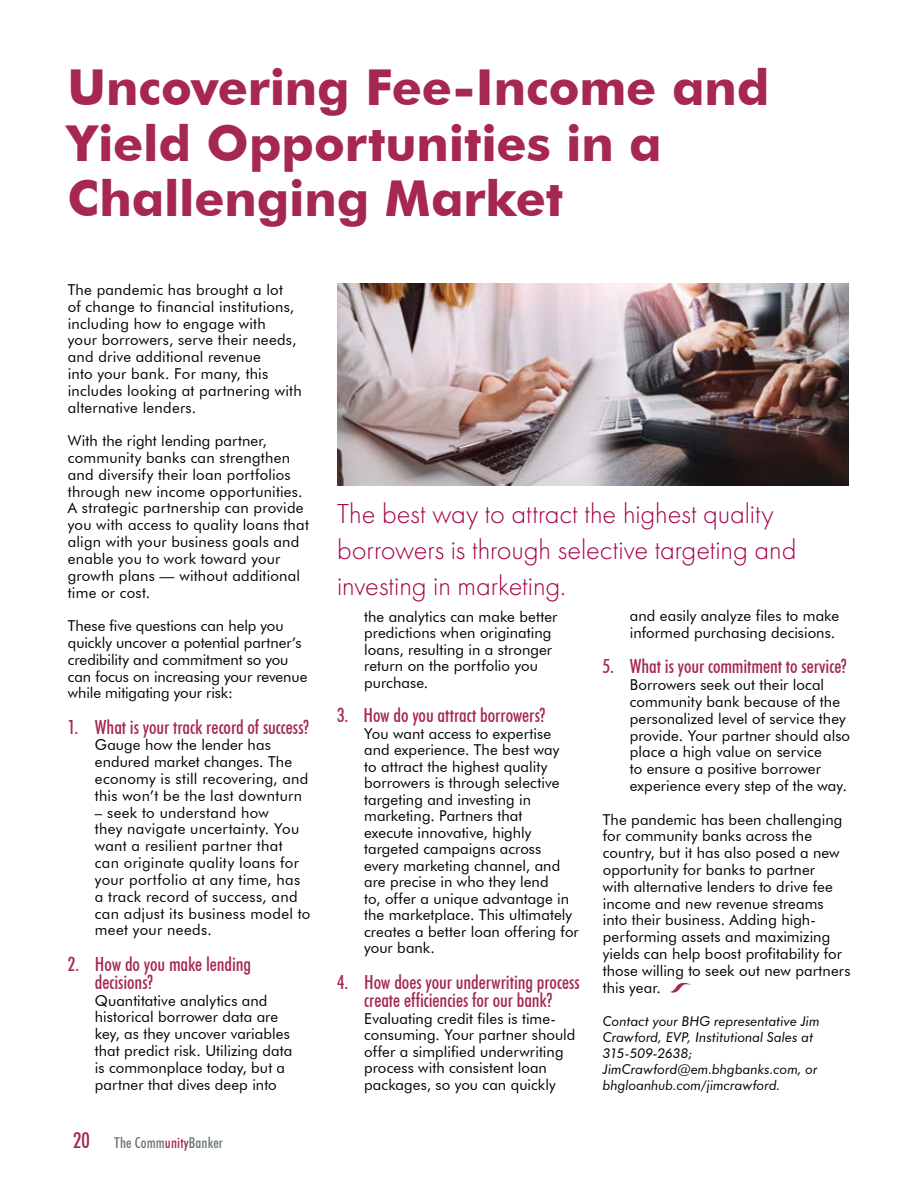
<style>
.page{position:relative;width:918px;height:1188px;background:#fff}
.page>*{position:absolute;margin:0;border:0;box-sizing:border-box;transform-origin:0 0}
.t1{font:700 49.5px/55.5px "Futura BT";letter-spacing:-.005em;color:#a52752}
.t2{font:300 28.5px/36px "Futura PT";letter-spacing:-.005em;color:#a30046}
.t3{font:500 condensed 19.5px/18.3px "Futura BT";letter-spacing:-.005em;color:#a52752}
.t4{font:15px/16.8px "Futura BT";letter-spacing:.005em;color:#000}
.t5{font:500 condensed 15px "Futura BT";letter-spacing:.01em;color:#677279}
.t6{font:italic 13.5px/16px "Futura BT";letter-spacing:.005em;color:#000}
.s1{font-size:21.6px;color:#a52752}
.s2{color:#a52752}
</style>
<div class="page">
<img style="left:337px;top:284px;width:512px;height:202px">
<svg style="left:670px;top:983px;width:21px;height:10px"></svg>
<h1 class="t1" style="left:68px;top:59px;width:703px">Uncovering Fee-Income and<br>Yield Opportunities in a<br>Challenging Market</h1>
<p class="t4" style="left:68px;top:281px;width:235px">The pandemic has brought a lot<br>of change to financial institutions, including how to engage with<br>your borrowers, serve their needs, and drive additional revenue<br>into your bank. For many, this includes looking at partnering with alternative lenders.</p>
<p class="t4" style="left:68px;top:432px;width:243px">With the right lending partner, community banks can strengthen and diversify their loan portfolios through new income opportunities.<br>A strategic partnership can provide you with access to quality loans that align with your business goals and enable you to work toward your growth plans — without additional time or cost.</p>
<p class="t4" style="left:68px;top:617px;width:241px">These five questions can help you quickly uncover a potential partner’s credibility and commitment so you can focus on increasing your revenue while mitigating your risk:</p>
<h3 class="t3" style="left:68px;top:717px;width:242px">1. What is your track record of success?</h3>
<p class="t4" style="left:95px;top:737px;width:215px">Gauge how the lender has endured market changes. The economy is still recovering, and this won’t be the last downturn</p>
<p class="t4" style="left:95px;top:804px;width:217px">– seek to understand how<br>they navigate uncertainty. You want a resilient partner that<br>can originate quality loans for your portfolio at any time, has a track record of success, and can adjust its business model to meet your needs.</p>
<h3 class="t3" style="left:95px;top:954px;width:158px;text-indent:-27px">2. How do you make lending decisions?</h3>
<p class="t4" style="left:95px;top:992px;width:199px">Quantitative analytics and historical borrower data are key, as they uncover variables that predict risk. Utilizing data is commonplace today, but a partner that dives deep into</p>
<p class="t5" style="left:73px;top:1134px;width:151px"><span class="s1">20</span> The Comm<span class="s2">unity</span>Banker</p>
<h2 class="t2" style="left:337px;top:495px;width:461px">The best way to attract the highest quality borrowers is through selective targeting and investing in marketing.</h2>
<p class="t4" style="left:364px;top:608px;width:195px">the analytics can make better predictions when originating loans, resulting in a stronger return on the portfolio you purchase.</p>
<h3 class="t3" style="left:337px;top:706px;width:209px">3. How do you attract borrowers?</h3>
<p class="t4" style="left:364px;top:725px;width:216px">You want access to expertise and experience. The best way<br>to attract the highest quality borrowers is through selective targeting and investing in marketing. Partners that<br>execute innovative, highly targeted campaigns across every marketing channel, and are precise in who they lend<br>to, offer a unique advantage in the marketplace. This ultimately creates a better loan offering for your bank.</p>
<h3 class="t3" style="left:337px;top:973px;width:244px;text-align:center">4. How does your underwriting process create efficiencies for our bank?</h3>
<p class="t4" style="left:364px;top:1010px;width:213px">Evaluating credit files is time&shy;consuming. Your partner should offer a simplified underwriting process with consistent loan packages, so you can quickly</p>
<p class="t4" style="left:630px;top:608px;width:211px">and easily analyze files to make informed purchasing decisions.</p>
<h3 class="t3" style="left:603px;top:657px;width:245px">5. What is your commitment to service?</h3>
<p class="t4" style="left:630px;top:676px;width:222px">Borrowers seek out their local community bank because of the personalized level of service they provide. Your partner should also place a high value on service<br>to ensure a positive borrower experience every step of the way.</p>
<p class="t4" style="left:603px;top:811px;width:249px">The pandemic has been challenging for community banks across the country, but it has also posed a new opportunity for banks to partner<br>with alternative lenders to drive fee income and new revenue streams into their business. Adding high&shy;performing assets and maximizing yields can help boost profitability for those willing to seek out new partners this year.</p>
<p class="t6" style="left:603px;top:1013px;width:218px">Contact your BHG representative Jim<br>Crawford, EVP, Institutional Sales at<br>315-509-2638;<br>JimCrawford@em.bhgbanks.com, or bhgloanhub.com/jimcrawford.</p>
</div>
